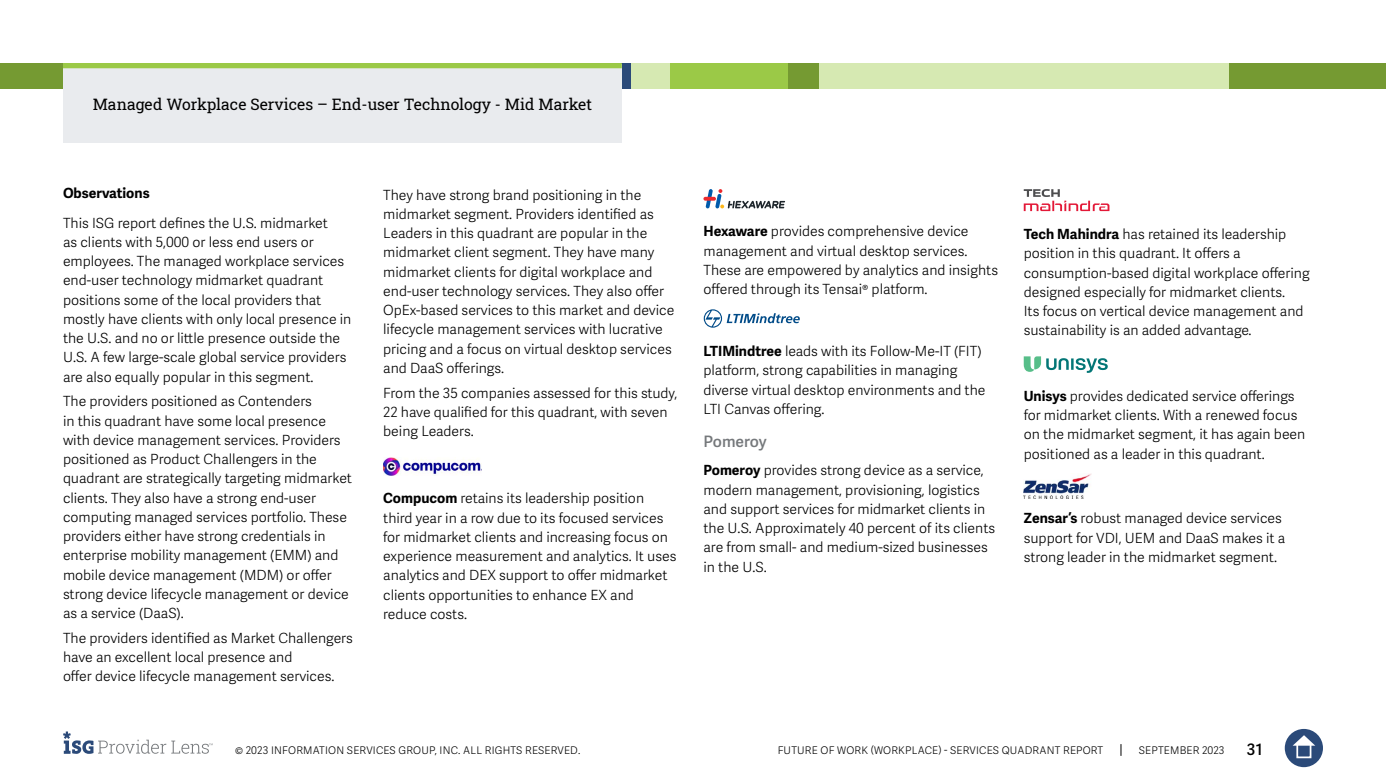
<style>
.page{position:relative;width:1386px;height:780px;background:#fff}
.page>*{position:absolute;margin:0;border:0;box-sizing:border-box;transform-origin:0 0}
.t1{font:15.75px "Roboto Slab ISG P Regular";color:#000}
.t2{font:600 15.75px "Adelle Sans";letter-spacing:-.005em;color:#75787b}
.t3{font:600 15.75px "Adelle Sans";color:#000}
.t4{font:300 14px/19.2px "Adelle Sans";color:#000101}
.t5{font:700 14px "Adelle Sans";color:#000}
.t6{font:300 10.5px "Adelle Sans";letter-spacing:.02em;color:#000}
.s1{font-weight:700;color:#000}
</style>
<div class="page">
<svg style="left:1121px;top:744px;width:1px;height:12px"></svg>
<div style="left:1285px;top:729px;width:38px;height:38px;background:#2b4a79;border-radius:50%"></div>
<svg style="left:1293px;top:735px;width:22px;height:10px"></svg>
<div style="left:1296px;top:743px;width:15px;height:15px;border:2px solid #fff"></div>
<svg style="left:63px;top:731px;width:150px;height:23px"></svg>
<div style="left:1228px;top:63px;width:158px;height:26px;background:#759a32"></div>
<div style="left:819px;top:63px;width:409px;height:26px;background:#d6e9b2"></div>
<div style="left:0;top:63px;width:63px;height:26px;background:#759a32"></div>
<div style="left:534px;top:63px;width:98px;height:26px;background:#2b4a79"></div>
<div style="left:631px;top:63px;width:157px;height:26px;background:#d6e9b2"></div>
<div style="left:670px;top:63px;width:118px;height:26px;background:#9bc947"></div>
<div style="left:788px;top:63px;width:31px;height:26px;background:#759a32"></div>
<img style="left:383px;top:458px;width:99px;height:17px">
<svg style="left:706px;top:189px;width:79px;height:19px"></svg>
<svg style="left:704px;top:309px;width:96px;height:19px"></svg>
<svg style="left:1024px;top:189px;width:85px;height:22px"></svg>
<svg style="left:1024px;top:356px;width:84px;height:17px"></svg>
<img style="left:1024px;top:473px;width:68px;height:26px">
<div style="left:63px;top:64px;width:559px;height:79px;background:#e9ebee"></div>
<div style="left:63px;top:63px;width:559px;height:5px;background:#9bc947"></div>
<p class="t1" style="left:93px;top:93px;width:501px">Managed Workplace Services – End-user Technology - Mid Market</p>
<p class="t5" style="left:63px;top:184px;width:88px">Observations</p>
<p class="t4" style="left:63px;top:213px;width:290px">This ISG report defines the U.S. midmarket<br>as clients with 5,000 or less end users or employees. The managed workplace services end-user technology midmarket quadrant positions some of the local providers that mostly have clients with only local presence in the U.S. and no or little presence outside the U.S. A few large-scale global service providers are also equally popular in this segment.</p>
<p class="t4" style="left:63px;top:392px;width:290px">The providers positioned as Contenders<br>in this quadrant have some local presence with device management services. Providers positioned as Product Challengers in the quadrant are strategically targeting midmarket clients. They also have a strong end-user computing managed services portfolio. These providers either have strong credentials in enterprise mobility management (EMM) and mobile device management (MDM) or offer strong device lifecycle management or device as a service (DaaS).</p>
<p class="t4" style="left:63px;top:628px;width:291px">The providers identified as Market Challengers have an excellent local presence and<br>offer device lifecycle management services.</p>
<p class="t4" style="left:383px;top:185px;width:293px">They have strong brand positioning in the midmarket segment. Providers identified as Leaders in this quadrant are popular in the midmarket client segment. They have many midmarket clients for digital workplace and end-user technology services. They also offer OpEx-based services to this market and device lifecycle management services with lucrative pricing and a focus on virtual desktop services and DaaS offerings.</p>
<p class="t4" style="left:383px;top:383px;width:296px">From the 35 companies assessed for this study,<br>22 have qualified for this quadrant, with seven being Leaders.</p>
<p class="t4" style="left:383px;top:489px;width:295px"><span class="s1">Compucom</span> retains its leadership position third year in a row due to its focused services for midmarket clients and increasing focus on experience measurement and analytics. It uses analytics and DEX support to offer midmarket clients opportunities to enhance EX and reduce costs.</p>
<p class="t4" style="left:704px;top:222px;width:296px"><span class="s1">Hexaware</span> provides comprehensive device management and virtual desktop services.<br>These are empowered by analytics and insights offered through its Tensai® platform.</p>
<p class="t4" style="left:704px;top:342px;width:284px"><span class="s1">LTIMindtree</span> leads with its Follow-Me-IT (FIT) platform, strong capabilities in managing diverse virtual desktop environments and the LTI Canvas offering.</p>
<p class="t2" style="left:704px;top:432px;width:65px">Pomeroy</p>
<p class="t4" style="left:704px;top:461px;width:293px"><span class="s1">Pomeroy</span> provides strong device as a service, modern management, provisioning, logistics and support services for midmarket clients in the U.S. Approximately 40 percent of its clients are from small- and medium-sized businesses in the U.S.</p>
<p class="t4" style="left:1024px;top:225px;width:287px"><span class="s1">Tech Mahindra</span> has retained its leadership position in this quadrant. It offers a consumption-based digital workplace offering designed especially for midmarket clients.<br>Its focus on vertical device management and sustainability is an added advantage.</p>
<p class="t4" style="left:1024px;top:387px;width:283px"><span class="s1">Unisys</span> provides dedicated service offerings for midmarket clients. With a renewed focus on the midmarket segment, it has again been positioned as a leader in this quadrant.</p>
<p class="t4" style="left:1024px;top:509px;width:263px"><span class="s1">Zensar’s</span> robust managed device services support for VDI, UEM and DaaS makes it a strong leader in the midmarket segment.</p>
<p class="t6" style="left:235px;top:744px;width:347px">© 2023 INFORMATION SERVICES GROUP, INC. ALL RIGHTS RESERVED.</p>
<p class="t6" style="left:778px;top:744px;width:327px">FUTURE OF WORK (WORKPLACE) - SERVICES QUADRANT REPORT</p>
<p class="t6" style="left:1139px;top:744px;width:87px">SEPTEMBER 2023</p>
<p class="t3" style="left:1247px;top:740px;width:17px">31</p>
</div>
